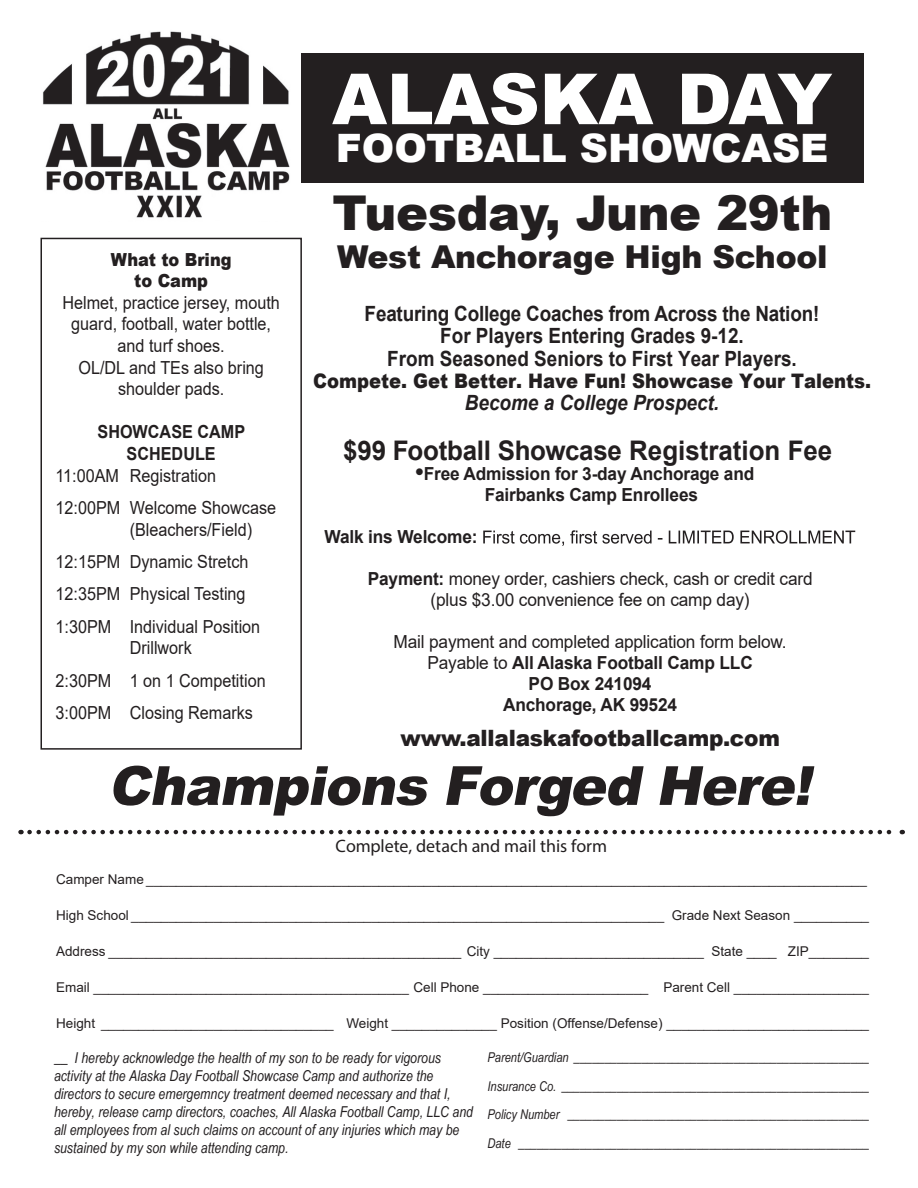
<style>
.page{position:relative;width:918px;height:1188px;background:#fff}
.page>*{position:absolute;margin:0;border:0;box-sizing:border-box;transform-origin:0 0}
.t1{font:900 70.5px "Arial";color:#fff}
.t2{font:italic 900 54px "Arial";color:#231f20}
.t3{font:900 48px "Arial";letter-spacing:-.01em;color:#231f20}
.t4{font:900 39.15px "Arial";color:#fff}
.t5{font:900 31.5px "Arial";letter-spacing:-.01em;color:#231f20}
.t6{font:700 27px "Arial";letter-spacing:-.01em;color:#231f20;scale:.96 1}
.t7{font:900 22.5px "Arial";letter-spacing:-.01em;color:#231f20;scale:.96 1}
.t8{font:700 21px/22.6px "Arial";color:#231f20;text-align:center;scale:.9 1}
.t9{font:italic 700 21px "Arial";color:#231f20;scale:.9 1}
.t10{font:900 19.95px "Arial";color:#231f20;scale:.9 1}
.t11{font:18px/32.4px "Arial";color:#231f20;scale:.9 1}
.t12{font:18px/21px "Arial";color:#231f20;text-align:center;scale:.96 1}
.t13{font:700 18px/21px "Arial";letter-spacing:-.01em;color:#231f20;scale:.96 1}
.t14{font:18px "Myriad Pro";color:#231f20}
.t15{font:700 18px/21.6px "Arial";letter-spacing:-.01em;color:#231f20;text-align:center;scale:.9 1}
.t16{font:900 18px "Arial";color:#231f20;scale:.9 1}
.t17{font:italic 15px/18px "Arial Narrow";color:#231f20}
.t18{font:13.5px "Arial";color:#231f20}
.t19{font:italic 13.5px/28.5px "Arial Narrow";color:#231f20;text-align:justify}
.s1{font-size:24px}
.s2{font-weight:700}
</style>
<div class="page">
<div style="left:300px;top:53px;width:564px;height:130px;background:#231f20"></div>
<img style="left:43px;top:31px;width:247px;height:187px">
<div style="left:40px;top:238px;width:262px;height:512px;border:2px solid #231f20"></div>
<svg style="left:30px;top:830px;width:873px;height:4px"></svg>
<svg style="left:483px;top:530px;width:372px;height:16px"></svg>
<h1 class="t1" style="left:332px;top:48px;width:502px">ALASKA DAY</h1>
<h3 class="t4" style="left:336px;top:120px;width:494px">FOOTBALL SHOWCASE</h3>
<h3 class="t3" style="left:333px;top:178px;width:501px">Tuesday, June 29th</h3>
<h3 class="t16" style="left:111px;top:246px;width:136px">What to Bring</h3>
<h3 class="t5" style="left:337px;top:234px;width:492px">West Anchorage High School</h3>
<h3 class="t16" style="left:134px;top:268px;width:84px">to Camp</h3>
<h3 class="t11" style="left:62px;top:292px;width:243px;line-height:21.6px;text-align:center">Helmet, practice jersey, mouth guard, football, water bottle, and turf shoes.<br>OL/DL and TEs also bring shoulder pads.</h3>
<h3 class="t15" style="left:98px;top:421px;width:165px">SHOWCASE CAMP<br>SCHEDULE</h3>
<h3 class="t11" style="left:55px;top:459px;width:247px">11:00AM Registration<br>12:00PM Welcome Showcase</h3>
<h3 class="t11" style="left:55px;top:513px;width:229px;text-indent:74px">(Bleachers/Field)<br>12:15PM Dynamic Stretch<br>12:35PM Physical Testing<br>1:30PM Individual Position</h3>
<h3 class="t11" style="left:55px;top:632px;width:235px;text-indent:74px">Drillwork<br>2:30PM 1 on 1 Competition<br>3:00PM Closing Remarks</h3>
<h3 class="t8" style="left:365px;top:302px;width:507px">Featuring College Coaches from Across the Nation!<br>For Players Entering Grades 9-12.<br>From Seasoned Seniors to First Year Players.</h3>
<h3 class="t10" style="left:313px;top:366px;width:622px">Compete. Get Better. Have Fun! Showcase Your Talents.</h3>
<h3 class="t9" style="left:465px;top:389px;width:284px">Become a College Prospect.</h3>
<h3 class="t6" style="left:343px;top:431px;width:511px">$99 Football Showcase Registration Fee</h3>
<h3 class="t13" style="left:485px;top:464px;width:282px;text-indent:-69px"><span class="s1">•</span>Free Admission for 3-day Anchorage and<br>Fairbanks Camp Enrollees</h3>
<h3 class="t13" style="left:325px;top:527px;width:161px">Walk ins Welcome:</h3>
<h3 class="t12" style="left:368px;top:569px;width:465px"><span class="s2">Payment:</span> money order, cashiers check, cash or credit card (plus $3.00 convenience fee on camp day)</h3>
<h3 class="t12" style="left:394px;top:632px;width:411px">Mail payment and completed application form below.<br>Payable to <span class="s2">All Alaska Football Camp LLC<br>PO Box 241094<br>Anchorage, AK 99524</span></h3>
<h3 class="t7" style="left:401px;top:722px;width:397px">www.allalaskafootballcamp.com</h3>
<h2 class="t2" style="left:108px;top:746px;width:718px">Champions Forged Here!</h2>
<h3 class="t14" style="left:335px;top:835px;width:273px">Complete, detach and mail this form</h3>
<p class="t18" style="left:56px;top:870px;width:812px">Camper Name ________________________________________________________________________________________________</p>
<p class="t18" style="left:56px;top:906px;width:814px">High School _______________________________________________________________________ Grade Next Season __________</p>
<p class="t18" style="left:56px;top:942px;width:814px">Address _______________________________________________ City ____________________________ State ____ ZIP________</p>
<p class="t18" style="left:56px;top:978px;width:814px">Email __________________________________________ Cell Phone ______________________ Parent Cell __________________</p>
<p class="t18" style="left:56px;top:1014px;width:814px">Height _______________________________ Weight ______________ Position (Offense/Defense) ___________________________</p>
<p class="t19" style="left:487px;top:1043px;width:383px">Parent/Guardian ________________________________________________ Insurance Co. __________________________________________________ Policy Number _________________________________________________ Date _________________________________________________________</p>
<p class="t17" style="left:54px;top:1049px;width:421px">__ I hereby acknowledge the health of my son to be ready for vigorous activity at the Alaska Day Football Showcase Camp and authorize the directors to secure emergemncy treatment deemed necessary and that I, hereby, release camp directors, coaches, All Alaska Football Camp, LLC and all employees from al such claims on account of any injuries which may be sustained by my son while attending camp.</p>
</div>
